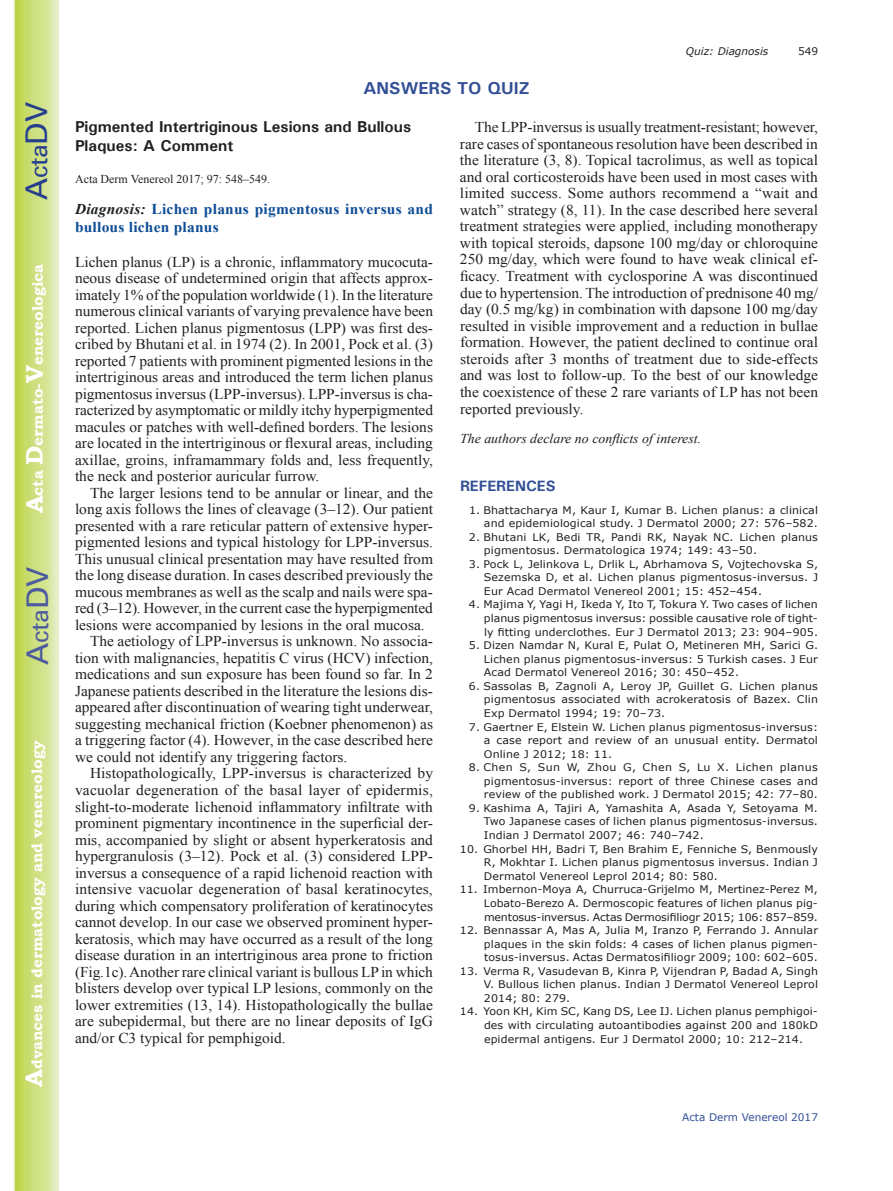
<style>
.page{position:relative;width:893px;height:1191px;background:#fff}
.page>*{position:absolute;margin:0;border:0;box-sizing:border-box;transform-origin:0 0}
.t1{font:30px "Univers";color:#4d5a9e}
.t2{font:30px "Univers";color:#253f8e}
.t3{font:700 17.25px "Univers";color:#324f95}
.t4{font:700 15.75px/18.9px "Univers";color:#231f20}
.t5{font:15px/16.5px "Times New Roman";color:#231f20;text-align:justify}
.t6{font:700 15px/18px "Times New Roman";letter-spacing:.015em;color:#0f4d96}
.t7{font:700 15px "Bookman Old Style";color:#fff}
.t8{font:700 15px "Univers";color:#324f95}
.t9{font:italic 13.5px "Times New Roman";color:#231f20}
.t10{font:12px "Times New Roman";color:#231f20}
.t11{font:10.5px/13.5px "Verdana";letter-spacing:.01em;color:#231f20;text-align:justify;scale:1.05 1}
.t12{font:10.5px "Verdana";color:#324f95}
.t13{font:italic 10.5px "Verdana";color:#231f20}
.t14{font:10.5px "Verdana";letter-spacing:.01em;color:#231f20}
.s1{font-size:24px}
.s2{font-style:italic;color:#231f20}
</style>
<div class="page">
<svg style="left:14px;top:0;width:45px;height:1191px;background:#cfe084"></svg>
<h1 class="t2" style="left:19px;top:200px;width:100px;rotate:-90deg">A<span class="s1">cta</span>DV</h1>
<p class="t7" style="left:29px;top:513px;width:251px;rotate:-90deg"><span class="s1">A</span>cta <span class="s1">D</span>ermato-<span class="s1">V</span>enereologica</p>
<h1 class="t1" style="left:20px;top:665px;width:100px;rotate:-90deg">A<span class="s1">cta</span>DV</h1>
<p class="t7" style="left:28px;top:1087px;width:347px;rotate:-90deg"><span class="s1">A</span>dvances in dermatology and venereology</p>
<p class="t13" style="left:686px;top:44px;width:84px">Quiz: Diagnosis</p>
<p class="t14" style="left:798px;top:44px;width:22px">549</p>
<p class="t3" style="left:363px;top:77px;width:168px">ANSWERS TO QUIZ</p>
<p class="t4" style="left:75px;top:117px;width:338px">Pigmented Intertriginous Lesions and Bullous<br>Plaques: A Comment</p>
<p class="t10" style="left:75px;top:171px;width:197px">Acta Derm Venereol 2017; 97: 548–549.</p>
<p class="t6" style="left:75px;top:199px;width:359px"><span class="s2">Diagnosis:</span> Lichen planus pigmentosus inversus and bullous lichen planus</p>
<p class="t5" style="left:75px;top:253px;width:360px">Lichen planus (LP) is a chronic, inflammatory mucocuta&shy;neous disease of undetermined origin that affects approx&shy;imately 1% of the population worldwide (1). In the literature numerous clinical variants of varying prevalence have been reported. Lichen planus pigmentosus (LPP) was first des&shy;cribed by Bhutani et al. in 1974 (2). In 2001, Pock et al. (3) reported 7 patients with prominent pigmented lesions in the intertriginous areas and introduced the term lichen planus pigmentosus inversus (LPP-inversus). LPP-inversus is cha&shy;racterized by asymptomatic or mildly itchy hyperpigmented macules or patches with well-defined borders. The lesions are located in the intertriginous or flexural areas, including axillae, groins, inframammary folds and, less frequently, the neck and posterior auricular furrow.</p>
<p class="t5" style="left:90px;top:484px;width:345px">The larger lesions tend to be annular or linear, and the</p>
<p class="t5" style="left:75px;top:501px;width:360px">long axis follows the lines of cleavage (3–12). Our patient</p>
<p class="t5" style="left:75px;top:517px;width:359px">presented with a rare reticular pattern of extensive hyper-</p>
<p class="t5" style="left:75px;top:534px;width:359px">pigmented lesions and typical histology for LPP-inversus.</p>
<p class="t5" style="left:75px;top:550px;width:360px">This unusual clinical presentation may have resulted from</p>
<p class="t5" style="left:75px;top:567px;width:360px">the long disease duration. In cases described previously the</p>
<p class="t5" style="left:75px;top:583px;width:359px">mucous membranes as well as the scalp and nails were spa-</p>
<p class="t5" style="left:75px;top:600px;width:359px">red (3–12). However, in the current case the hyperpigmented</p>
<p class="t5" style="left:75px;top:616px;width:351px">lesions were accompanied by lesions in the oral mucosa.</p>
<p class="t5" style="left:90px;top:633px;width:344px">The aetiology of LPP-inversus is unknown. No associa-</p>
<p class="t5" style="left:75px;top:649px;width:360px">tion with malignancies, hepatitis C virus (HCV) infection,</p>
<p class="t5" style="left:75px;top:666px;width:359px">medications and sun exposure has been found so far. In 2</p>
<p class="t5" style="left:75px;top:682px;width:359px">Japanese patients described in the literature the lesions dis-</p>
<p class="t5" style="left:75px;top:699px;width:360px">appeared after discontinuation of wearing tight underwear,</p>
<p class="t5" style="left:75px;top:715px;width:359px">suggesting mechanical friction (Koebner phenomenon) as</p>
<p class="t5" style="left:75px;top:732px;width:360px">a triggering factor (4). However, in the case described here</p>
<p class="t5" style="left:75px;top:748px;width:274px">we could not identify any triggering factors.</p>
<p class="t5" style="left:90px;top:765px;width:345px">Histopathologically, LPP-inversus is characterized by</p>
<p class="t5" style="left:75px;top:781px;width:359px">vacuolar degeneration of the basal layer of epidermis,</p>
<p class="t5" style="left:75px;top:798px;width:359px">slight-to-moderate lichenoid inflammatory infiltrate with</p>
<p class="t5" style="left:75px;top:814px;width:359px">prominent pigmentary incontinence in the superficial der-</p>
<p class="t5" style="left:75px;top:831px;width:359px">mis, accompanied by slight or absent hyperkeratosis and</p>
<p class="t5" style="left:75px;top:847px;width:359px">hypergranulosis (3–12). Pock et al. (3) considered LPP-</p>
<p class="t5" style="left:75px;top:864px;width:359px">inversus a consequence of a rapid lichenoid reaction with</p>
<p class="t5" style="left:75px;top:880px;width:359px">intensive vacuolar degeneration of basal keratinocytes,</p>
<p class="t5" style="left:75px;top:897px;width:360px">during which compensatory proliferation of keratinocytes</p>
<p class="t5" style="left:75px;top:913px;width:359px">cannot develop. In our case we observed prominent hyper-</p>
<p class="t5" style="left:75px;top:930px;width:359px">keratosis, which may have occurred as a result of the long</p>
<p class="t5" style="left:75px;top:946px;width:360px">disease duration in an intertriginous area prone to friction</p>
<p class="t5" style="left:75px;top:963px;width:359px">(Fig.1c). Another rare clinical variant is bullous LP in which</p>
<p class="t5" style="left:75px;top:979px;width:360px">blisters develop over typical LP lesions, commonly on the</p>
<p class="t5" style="left:75px;top:996px;width:359px">lower extremities (13, 14). Histopathologically the bullae</p>
<p class="t5" style="left:75px;top:1012px;width:359px">are subepidermal, but there are no linear deposits of IgG</p>
<p class="t5" style="left:75px;top:1029px;width:212px">and/or C3 typical for pemphigoid.</p>
<p class="t5" style="left:460px;top:118px;width:360px;text-indent:15px">The LPP-inversus is usually treatment-resistant; however, rare cases of spontaneous resolution have been described in the literature (3, 8). Topical tacrolimus, as well as topical and oral corticosteroids have been used in most cases with limited success. Some authors recommend a “wait and watch” strategy (8, 11). In the case described here several treatment strategies were applied, including monotherapy with topical steroids, dapsone 100 mg/day or chloroquine 250 mg/day, which were found to have weak clinical ef&shy;ficacy. Treatment with cyclosporine A was discontinued due to hypertension. The introduction of prednisone 40 mg/ day (0.5 mg/kg) in combination with dapsone 100 mg/day resulted in visible improvement and a reduction in bullae formation. However, the patient declined to continue oral steroids after 3 months of treatment due to side-effects and was lost to follow-up. To the best of our knowledge the coexistence of these 2 rare variants of LP has not been reported previously.</p>
<p class="t9" style="left:460px;top:429px;width:243px">The authors declare no conflicts of interest.</p>
<p class="t8" style="left:460px;top:476px;width:97px">REFERENCES</p>
<p class="t11" style="left:469px;top:503px;width:334px;text-align:right">1. Bhattacharya M, Kaur I, Kumar B. Lichen planus: a clinical and epidemiological study. J Dermatol 2000; 27: 576–582.</p>
<p class="t11" style="left:484px;top:530px;width:320px;text-indent:-15px">2. Bhutani LK, Bedi TR, Pandi RK, Nayak NC. Lichen planus pigmentosus. Dermatologica 1974; 149: 43–50.</p>
<p class="t11" style="left:484px;top:557px;width:320px;text-indent:-15px">3. Pock L, Jelinkova L, Drlik L, Abrhamova S, Vojtechovska S, Sezemska D, et al. Lichen planus pigmentosus-inversus. J Eur Acad Dermatol Venereol 2001; 15: 452–454.</p>
<p class="t11" style="left:484px;top:598px;width:320px;text-indent:-15px">4. Majima Y, Yagi H, Ikeda Y, Ito T, Tokura Y. Two cases of lichen planus pigmentosus inversus: possible causative role of tight&shy;ly fitting underclothes. Eur J Dermatol 2013; 23: 904–905.</p>
<p class="t11" style="left:484px;top:638px;width:320px;text-indent:-15px">5. Dizen Namdar N, Kural E, Pulat O, Metineren MH, Sarici G.<br>Lichen planus pigmentosus-inversus: 5 Turkish cases. J Eur Acad Dermatol Venereol 2016; 30: 450–452.</p>
<p class="t11" style="left:484px;top:679px;width:320px;text-indent:-15px">6. Sassolas B, Zagnoli A, Leroy JP, Guillet G. Lichen planus pigmentosus associated with acrokeratosis of Bazex. Clin Exp Dermatol 1994; 19: 70–73.</p>
<p class="t11" style="left:484px;top:720px;width:320px;text-indent:-15px">7. Gaertner E, Elstein W. Lichen planus pigmentosus-inversus: a case report and review of an unusual entity. Dermatol Online J 2012; 18: 11.</p>
<p class="t11" style="left:484px;top:760px;width:320px;text-indent:-15px">8. Chen S, Sun W, Zhou G, Chen S, Lu X. Lichen planus pigmentosus-inversus: report of three Chinese cases and review of the published work. J Dermatol 2015; 42: 77–80.</p>
<p class="t11" style="left:484px;top:801px;width:320px;text-indent:-15px">9. Kashima A, Tajiri A, Yamashita A, Asada Y, Setoyama M.<br>Two Japanese cases of lichen planus pigmentosus-inversus.<br>Indian J Dermatol 2007; 46: 740–742.</p>
<p class="t11" style="left:484px;top:842px;width:320px;text-indent:-24px">10. Ghorbel HH, Badri T, Ben Brahim E, Fenniche S, Benmously R, Mokhtar I. Lichen planus pigmentosus inversus. Indian J Dermatol Venereol Leprol 2014; 80: 580.</p>
<p class="t11" style="left:484px;top:882px;width:320px;text-indent:-24px">11. Imbernon-Moya A, Churruca-Grijelmo M, Mertinez-Perez M, Lobato-Berezo A. Dermoscopic features of lichen planus pig&shy;mentosus-inversus. Actas Dermosifiliogr 2015; 106: 857–859.</p>
<p class="t11" style="left:484px;top:923px;width:320px;text-indent:-24px">12. Bennassar A, Mas A, Julia M, Iranzo P, Ferrando J. Annular plaques in the skin folds: 4 cases of lichen planus pigmen&shy;tosus-inversus. Actas Dermatosifiliogr 2009; 100: 602–605.</p>
<p class="t11" style="left:484px;top:964px;width:320px;text-indent:-24px">13. Verma R, Vasudevan B, Kinra P, Vijendran P, Badad A, Singh V. Bullous lichen planus. Indian J Dermatol Venereol Leprol 2014; 80: 279.</p>
<p class="t11" style="left:484px;top:1004px;width:320px;text-indent:-24px">14. Yoon KH, Kim SC, Kang DS, Lee IJ. Lichen planus pemphigoi&shy;des with circulating autoantibodies against 200 and 180kD epidermal antigens. Eur J Dermatol 2000; 10: 212–214.</p>
<p class="t12" style="left:682px;top:1109px;width:137px">Acta Derm Venereol 2017</p>
</div>
